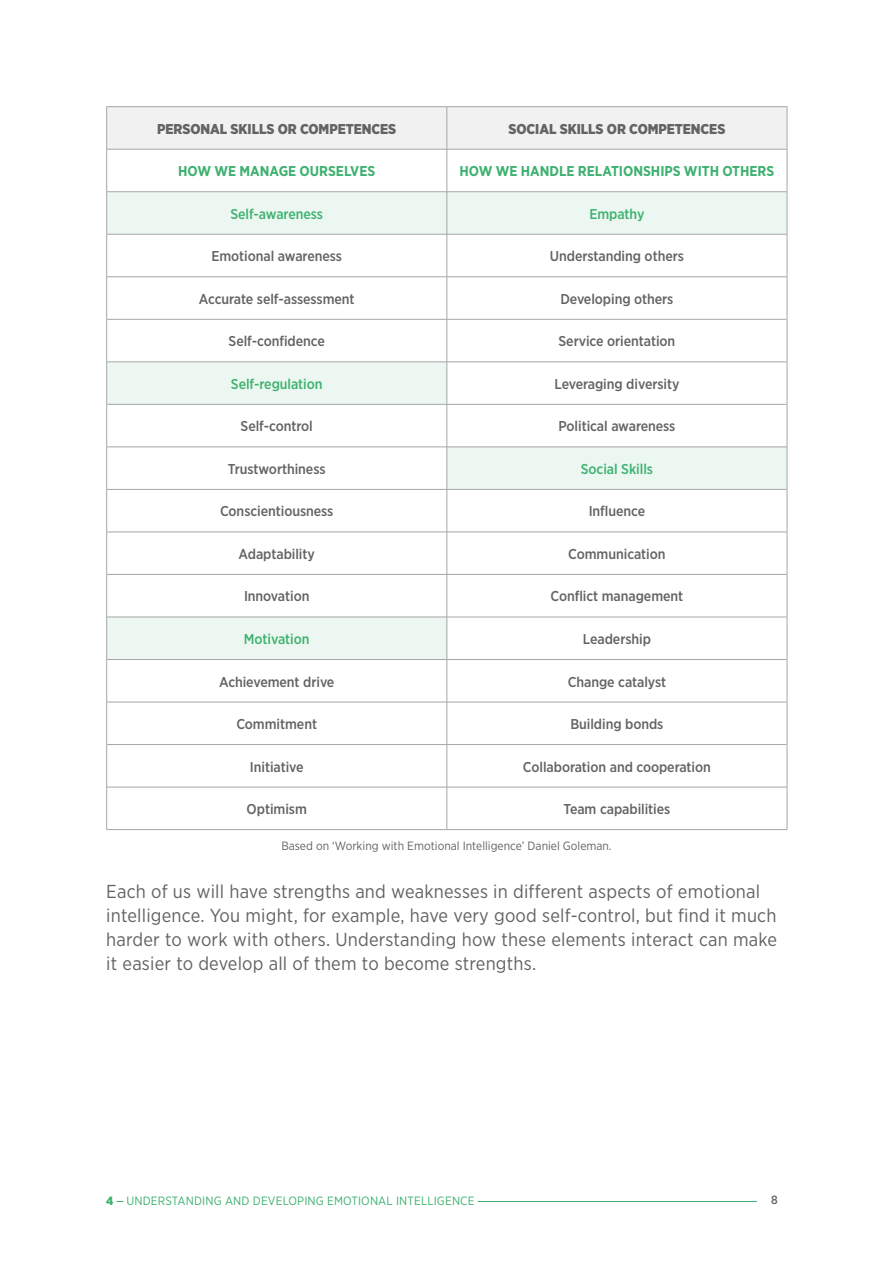
<style>
.page{position:relative;width:893px;height:1263px;background:#fff}
.page>*{position:absolute;margin:0;border:0;box-sizing:border-box;transform-origin:0 0}
.t1{font:18.75px/24px "Gotham Narrow";letter-spacing:.01em;color:#636363}
.t2{font:500 14.25px "Gotham Narrow";letter-spacing:-.005em;color:#636363}
.t3{font:500 14.25px "Gotham Narrow";letter-spacing:-.005em;color:#3db16f}
.t4{font:700 14.25px "Gotham Narrow";color:#3db16f}
.t5{font:900 14.25px "Gotham Narrow";letter-spacing:-.005em;color:#636363}
.t6{font:12px "Gotham Narrow";color:#636363}
.t7{font:12px "Gotham Narrow";letter-spacing:.01em;color:#3db16f}
.t8{font:500 12px "Gotham Narrow";color:#636363}
.s1{font-weight:900}
</style>
<div class="page">
<hr style="left:478px;top:1201px;width:279px;height:1px;background:#3db16f">
<div style="left:107px;top:107px;width:680px;height:42px;background:#f1f1f1"></div>
<svg style="left:107px;top:192px;width:680px;height:467px"></svg>
<hr style="left:446px;top:107px;width:1px;height:42px;background:#a6a6a6">
<hr style="left:446px;top:149px;width:1px;height:43px;background:#a6a6a6">
<hr style="left:446px;top:192px;width:1px;height:42px;background:#a6a6a6">
<hr style="left:446px;top:234px;width:1px;height:43px;background:#a6a6a6">
<hr style="left:446px;top:277px;width:1px;height:42px;background:#a6a6a6">
<hr style="left:446px;top:319px;width:1px;height:43px;background:#a6a6a6">
<hr style="left:446px;top:362px;width:1px;height:42px;background:#a6a6a6">
<hr style="left:446px;top:404px;width:1px;height:43px;background:#a6a6a6">
<hr style="left:446px;top:447px;width:1px;height:42px;background:#a6a6a6">
<hr style="left:446px;top:489px;width:1px;height:43px;background:#a6a6a6">
<hr style="left:446px;top:532px;width:1px;height:42px;background:#a6a6a6">
<hr style="left:446px;top:574px;width:1px;height:43px;background:#a6a6a6">
<hr style="left:446px;top:617px;width:1px;height:42px;background:#a6a6a6">
<hr style="left:446px;top:660px;width:1px;height:42px;background:#a6a6a6">
<hr style="left:446px;top:702px;width:1px;height:42px;background:#a6a6a6">
<hr style="left:446px;top:745px;width:1px;height:42px;background:#a6a6a6">
<hr style="left:446px;top:787px;width:1px;height:42px;background:#a6a6a6">
<hr style="left:106px;top:106px;width:341px;height:1px;background:#a6a6a6">
<hr style="left:106px;top:107px;width:1px;height:42px;background:#a6a6a6">
<hr style="left:447px;top:106px;width:340px;height:1px;background:#a6a6a6">
<hr style="left:787px;top:107px;width:1px;height:42px;background:#a6a6a6">
<hr style="left:106px;top:149px;width:1px;height:43px;background:#a6a6a6">
<hr style="left:787px;top:149px;width:1px;height:43px;background:#a6a6a6">
<hr style="left:106px;top:192px;width:1px;height:42px;background:#a6a6a6">
<hr style="left:787px;top:192px;width:1px;height:42px;background:#a6a6a6">
<hr style="left:106px;top:234px;width:1px;height:43px;background:#a6a6a6">
<hr style="left:787px;top:234px;width:1px;height:43px;background:#a6a6a6">
<hr style="left:106px;top:277px;width:1px;height:42px;background:#a6a6a6">
<hr style="left:787px;top:277px;width:1px;height:42px;background:#a6a6a6">
<hr style="left:106px;top:319px;width:1px;height:43px;background:#a6a6a6">
<hr style="left:787px;top:319px;width:1px;height:43px;background:#a6a6a6">
<hr style="left:106px;top:362px;width:1px;height:42px;background:#a6a6a6">
<hr style="left:787px;top:362px;width:1px;height:42px;background:#a6a6a6">
<hr style="left:106px;top:404px;width:1px;height:43px;background:#a6a6a6">
<hr style="left:787px;top:404px;width:1px;height:43px;background:#a6a6a6">
<hr style="left:106px;top:447px;width:1px;height:42px;background:#a6a6a6">
<hr style="left:787px;top:447px;width:1px;height:42px;background:#a6a6a6">
<hr style="left:106px;top:489px;width:1px;height:43px;background:#a6a6a6">
<hr style="left:787px;top:489px;width:1px;height:43px;background:#a6a6a6">
<hr style="left:106px;top:532px;width:1px;height:42px;background:#a6a6a6">
<hr style="left:787px;top:532px;width:1px;height:42px;background:#a6a6a6">
<hr style="left:106px;top:574px;width:1px;height:43px;background:#a6a6a6">
<hr style="left:787px;top:574px;width:1px;height:43px;background:#a6a6a6">
<hr style="left:106px;top:617px;width:1px;height:42px;background:#a6a6a6">
<hr style="left:787px;top:617px;width:1px;height:42px;background:#a6a6a6">
<hr style="left:106px;top:659px;width:1px;height:43px;background:#a6a6a6">
<hr style="left:787px;top:659px;width:1px;height:43px;background:#a6a6a6">
<hr style="left:106px;top:702px;width:1px;height:42px;background:#a6a6a6">
<hr style="left:787px;top:702px;width:1px;height:42px;background:#a6a6a6">
<hr style="left:106px;top:744px;width:1px;height:43px;background:#a6a6a6">
<hr style="left:787px;top:744px;width:1px;height:43px;background:#a6a6a6">
<hr style="left:106px;top:787px;width:1px;height:42px;background:#a6a6a6">
<hr style="left:787px;top:787px;width:1px;height:42px;background:#a6a6a6">
<hr style="left:106px;top:829px;width:341px;height:1px;background:#a6a6a6">
<hr style="left:447px;top:829px;width:340px;height:1px;background:#a6a6a6">
<hr style="left:107px;top:149px;width:340px;height:1px;background:#a6a6a6">
<hr style="left:447px;top:149px;width:340px;height:1px;background:#a6a6a6">
<hr style="left:107px;top:191px;width:340px;height:1px;background:#a6a6a6">
<hr style="left:447px;top:191px;width:340px;height:1px;background:#a6a6a6">
<hr style="left:107px;top:234px;width:340px;height:1px;background:#a6a6a6">
<hr style="left:447px;top:234px;width:340px;height:1px;background:#a6a6a6">
<hr style="left:107px;top:276px;width:340px;height:1px;background:#a6a6a6">
<hr style="left:447px;top:276px;width:340px;height:1px;background:#a6a6a6">
<hr style="left:107px;top:319px;width:340px;height:1px;background:#a6a6a6">
<hr style="left:447px;top:319px;width:340px;height:1px;background:#a6a6a6">
<hr style="left:107px;top:362px;width:340px;height:1px;background:#a6a6a6">
<hr style="left:447px;top:362px;width:340px;height:1px;background:#a6a6a6">
<hr style="left:107px;top:404px;width:340px;height:1px;background:#a6a6a6">
<hr style="left:447px;top:404px;width:340px;height:1px;background:#a6a6a6">
<hr style="left:107px;top:447px;width:340px;height:1px;background:#a6a6a6">
<hr style="left:447px;top:447px;width:340px;height:1px;background:#a6a6a6">
<hr style="left:107px;top:489px;width:340px;height:1px;background:#a6a6a6">
<hr style="left:447px;top:489px;width:340px;height:1px;background:#a6a6a6">
<hr style="left:107px;top:532px;width:340px;height:1px;background:#a6a6a6">
<hr style="left:447px;top:532px;width:340px;height:1px;background:#a6a6a6">
<hr style="left:107px;top:574px;width:340px;height:1px;background:#a6a6a6">
<hr style="left:447px;top:574px;width:340px;height:1px;background:#a6a6a6">
<hr style="left:107px;top:617px;width:340px;height:1px;background:#a6a6a6">
<hr style="left:447px;top:617px;width:340px;height:1px;background:#a6a6a6">
<hr style="left:107px;top:659px;width:340px;height:1px;background:#a6a6a6">
<hr style="left:447px;top:659px;width:340px;height:1px;background:#a6a6a6">
<hr style="left:107px;top:702px;width:340px;height:1px;background:#a6a6a6">
<hr style="left:447px;top:702px;width:340px;height:1px;background:#a6a6a6">
<hr style="left:107px;top:744px;width:340px;height:1px;background:#a6a6a6">
<hr style="left:447px;top:744px;width:340px;height:1px;background:#a6a6a6">
<hr style="left:107px;top:787px;width:340px;height:1px;background:#a6a6a6">
<hr style="left:447px;top:787px;width:340px;height:1px;background:#a6a6a6">
<p class="t5" style="left:157px;top:119px;width:241px">PERSONAL SKILLS OR COMPETENCES</p>
<p class="t5" style="left:508px;top:119px;width:218px">SOCIAL SKILLS OR COMPETENCES</p>
<p class="t4" style="left:178px;top:162px;width:199px">HOW WE MANAGE OURSELVES</p>
<p class="t4" style="left:459px;top:162px;width:316px">HOW WE HANDLE RELATIONSHIPS WITH OTHERS</p>
<p class="t3" style="left:230px;top:205px;width:94px">Self-awareness</p>
<p class="t3" style="left:589px;top:205px;width:57px">Empathy</p>
<p class="t2" style="left:211px;top:247px;width:132px">Emotional awareness</p>
<p class="t2" style="left:550px;top:247px;width:136px">Understanding others</p>
<p class="t2" style="left:199px;top:290px;width:157px">Accurate self-assessment</p>
<p class="t2" style="left:560px;top:290px;width:115px">Developing others</p>
<p class="t2" style="left:229px;top:332px;width:98px">Self-confidence</p>
<p class="t2" style="left:558px;top:332px;width:118px">Service orientation</p>
<p class="t3" style="left:231px;top:375px;width:93px">Self-regulation</p>
<p class="t2" style="left:554px;top:375px;width:127px">Leveraging diversity</p>
<p class="t2" style="left:241px;top:417px;width:74px">Self-control</p>
<p class="t2" style="left:558px;top:417px;width:119px">Political awareness</p>
<p class="t2" style="left:228px;top:460px;width:99px">Trustworthiness</p>
<p class="t3" style="left:581px;top:460px;width:74px">Social Skills</p>
<p class="t2" style="left:220px;top:502px;width:115px">Conscientiousness</p>
<p class="t2" style="left:589px;top:502px;width:58px">Influence</p>
<p class="t2" style="left:239px;top:545px;width:78px">Adaptability</p>
<p class="t2" style="left:568px;top:545px;width:99px">Communication</p>
<p class="t2" style="left:244px;top:587px;width:67px">Innovation</p>
<p class="t2" style="left:551px;top:587px;width:134px">Conflict management</p>
<p class="t3" style="left:244px;top:630px;width:67px">Motivation</p>
<p class="t2" style="left:583px;top:630px;width:70px">Leadership</p>
<p class="t2" style="left:219px;top:672px;width:117px">Achievement drive</p>
<p class="t2" style="left:568px;top:672px;width:100px">Change catalyst</p>
<p class="t2" style="left:236px;top:715px;width:82px">Commitment</p>
<p class="t2" style="left:570px;top:715px;width:95px">Building bonds</p>
<p class="t2" style="left:250px;top:757px;width:55px">Initiative</p>
<p class="t2" style="left:523px;top:757px;width:189px">Collaboration and cooperation</p>
<p class="t2" style="left:247px;top:800px;width:62px">Optimism</p>
<p class="t2" style="left:563px;top:800px;width:108px">Team capabilities</p>
<p class="t6" style="left:281px;top:839px;width:332px">Based on ‘Working with Emotional Intelligence’ Daniel Goleman.</p>
<p class="t1" style="left:106px;top:879px;width:672px">Each of us will have strengths and weaknesses in different aspects of emotional intelligence. You might, for example, have very good self-control, but find it much harder to work with others. Understanding how these elements interact can make it easier to develop all of them to become strengths.</p>
<p class="t7" style="left:106px;top:1193px;width:370px"><span class="s1">4</span> UNDERSTANDING AND DEVELOPING EMOTIONAL INTELLIGENCE</p>
<p class="t8" style="left:771px;top:1192px;width:8px">8</p>
</div>
